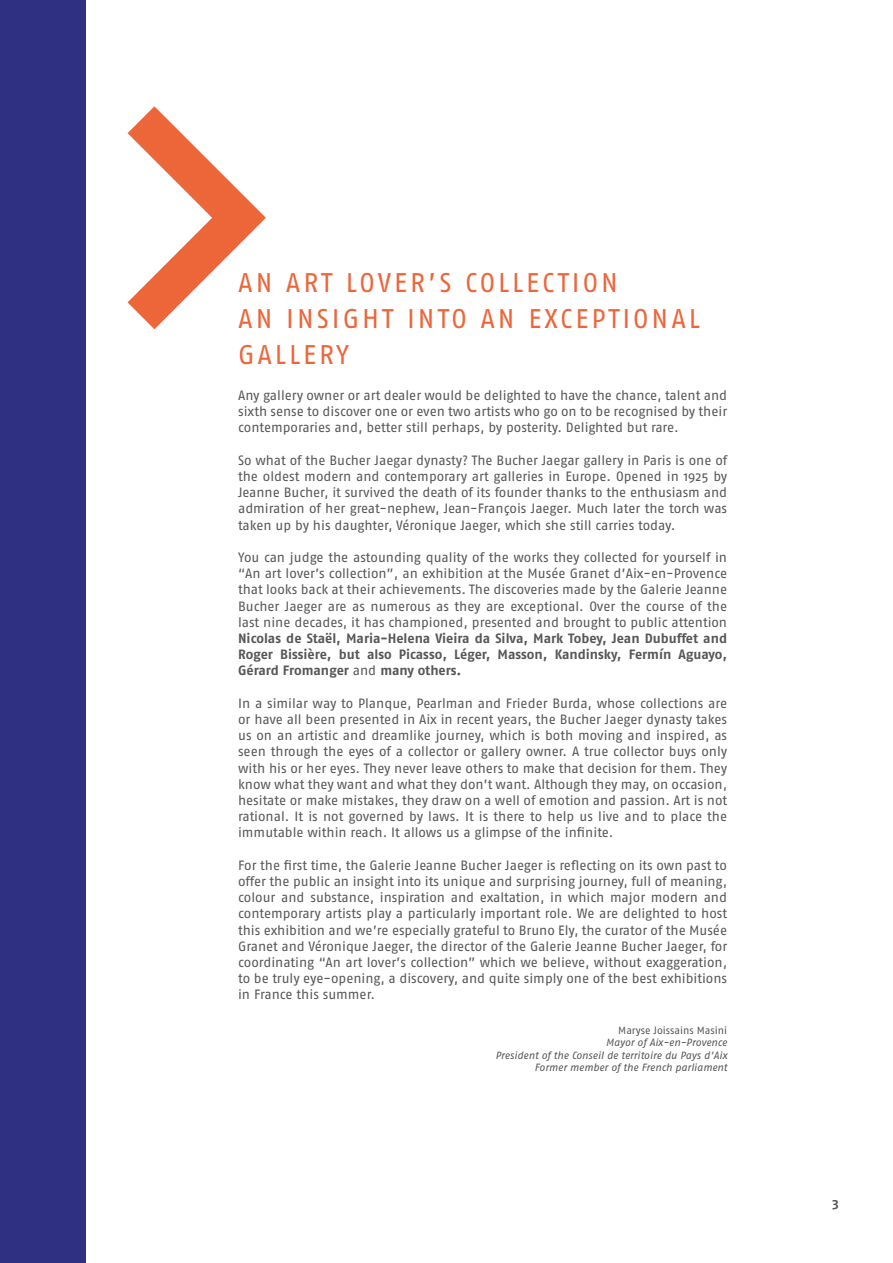
<style>
.page{position:relative;width:893px;height:1263px;background:#fff}
.page>*{position:absolute;margin:0;border:0;box-sizing:border-box;transform-origin:0 0}
.t1{font:27px/36px "Fago No";letter-spacing:.11em;color:#ec663a}
.t2{font:13.5px/16.2px "Fago No";letter-spacing:-.005em;color:#575756;text-align:justify}
.t3{font:700 13.5px/16.2px "Fago No";letter-spacing:-.005em;color:#575756;text-align:justify}
.t4{font:13.5px "Fago No Bold Lf";color:#575756}
.t5{font:italic 10.5px/12.6px "Fago No";letter-spacing:-.005em;color:#575756;text-align:right}
.t6{font:10.5px "Fago No";color:#575756}
.s1{font-weight:400}
</style>
<div class="page">
<svg style="left:128px;top:106px;width:138px;height:223px"></svg>
<div style="left:0;top:0;width:85px;height:1263px;background:#2f3081"></div>
<h1 class="t1" style="left:238px;top:264px;width:464px">AN ART LOVER’S COLLECTION<br>AN INSIGHT INTO AN EXCEPTIONAL<br>GALLERY</h1>
<p class="t2" style="left:238px;top:387px;width:491px">Any gallery owner or art dealer would be delighted to have the chance, talent and sixth sense to discover one or even two artists who go on to be recognised by their contemporaries and, better still perhaps, by posterity. Delighted but rare.</p>
<p class="t2" style="left:238px;top:452px;width:491px">So what of the Bucher Jaegar dynasty? The Bucher Jaegar gallery in Paris is one of the oldest modern and contemporary art galleries in Europe. Opened in 1925 by Jeanne Bucher, it survived the death of its founder thanks to the enthusiasm and admiration of her great-nephew, Jean-François Jaeger. Much later the torch was taken up by his daughter, Véronique Jaeger, which she still carries today.</p>
<p class="t2" style="left:238px;top:549px;width:490px">You can judge the astounding quality of the works they collected for yourself in “An art lover’s collection”, an exhibition at the Musée Granet d’Aix-en-Provence that looks back at their achievements. The discoveries made by the Galerie Jeanne Bucher Jaeger are as numerous as they are exceptional. Over the course of the last nine decades, it has championed, presented and brought to public attention</p>
<p class="t3" style="left:238px;top:630px;width:490px">Nicolas de Staël, Maria-Helena Vieira da Silva, Mark Tobey, Jean Dubuffet and Roger Bissière, but also Picasso, Léger, Masson, Kandinsky, Fermín Aguayo, Gérard Fromanger <span class="s1">and</span> many others.</p>
<p class="t2" style="left:238px;top:695px;width:491px">In a similar way to Planque, Pearlman and Frieder Burda, whose collections are or have all been presented in Aix in recent years, the Bucher Jaeger dynasty takes us on an artistic and dreamlike journey, which is both moving and inspired, as seen through the eyes of a collector or gallery owner. A true collector buys only with his or her eyes. They never leave others to make that decision for them. They know what they want and what they don’t want. Although they may, on occasion, hesitate or make mistakes, they draw on a well of emotion and passion. Art is not rational. It is not governed by laws. It is there to help us live and to place the immutable within reach. It allows us a glimpse of the infinite.</p>
<p class="t2" style="left:238px;top:857px;width:491px">For the first time, the Galerie Jeanne Bucher Jaeger is reflecting on its own past to offer the public an insight into its unique and surprising journey, full of meaning, colour and substance, inspiration and exaltation, in which major modern and contemporary artists play a particularly important role. We are delighted to host this exhibition and we’re especially grateful to Bruno Ely, the curator of the Musée Granet and Véronique Jaeger, the director of the Galerie Jeanne Bucher Jaeger, for coordinating “An art lover’s collection” which we believe, without exaggeration, to be truly eye-opening, a discovery, and quite simply one of the best exhibitions in France this summer.</p>
<p class="t6" style="left:618px;top:1024px;width:110px">Maryse Joissains Masini</p>
<p class="t5" style="left:495px;top:1036px;width:233px">Mayor of Aix-en-Provence<br>President of the Conseil de territoire du Pays d’Aix<br>Former member of the French parliament</p>
<p class="t4" style="left:832px;top:1196px;width:8px">3</p>
</div>
